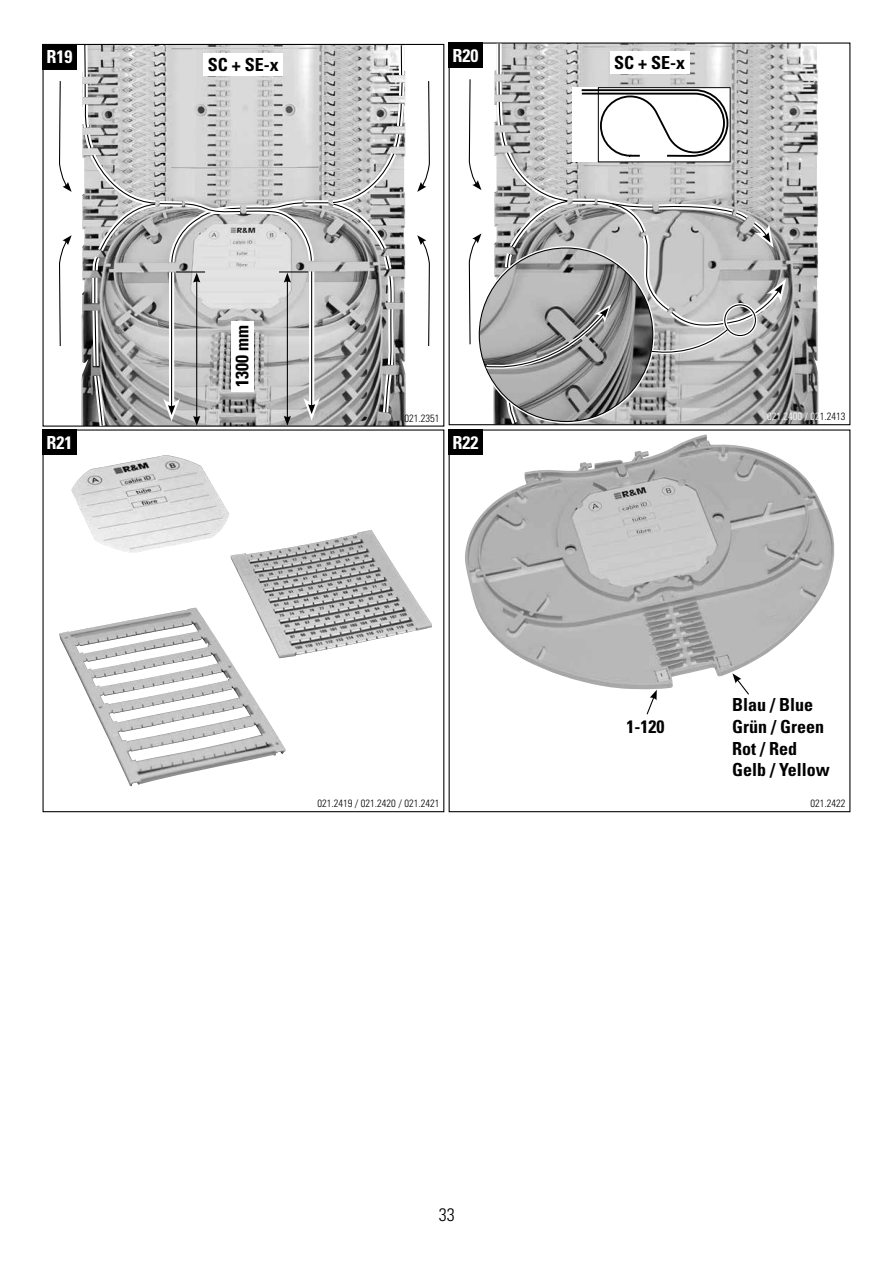
<style>
.page{position:relative;width:893px;height:1263px;background:#fff}
.page>*{position:absolute;margin:0;border:0;box-sizing:border-box;transform-origin:0 0}
.t1{font:700 condensed 18px/21.6px "Univers LT Std";color:#000}
.t2{font:700 condensed 18px "Univers LT Std";color:#fff}
.t3{font:300 condensed 18px "Univers LT Std";color:#000}
.t4{font:300 condensed 10.5px "Univers LT Std";color:#000}
.t5{font:300 condensed 10.5px "Univers LT Std";color:#fff}
.s1{color:#000}
</style>
<div class="page">
<img style="left:88px;top:46px;width:318px;height:31px">
<div style="left:43px;top:44px;width:34px;height:25px;background:#000"></div>
<svg style="left:59px;top:81px;width:13px;height:111px"></svg>
<svg style="left:59px;top:235px;width:13px;height:111px"></svg>
<svg style="left:417px;top:235px;width:13px;height:111px"></svg>
<svg style="left:417px;top:81px;width:13px;height:111px"></svg>
<hr style="left:84px;top:45px;width:2px;height:32px;background:#000">
<svg style="left:399px;top:45px;width:5px;height:30px"></svg>
<hr style="left:401px;top:45px;width:1px;height:30px;background:#000">
<div style="left:204px;top:53px;width:79px;height:22px;background:#fff"></div>
<svg style="left:80px;top:77px;width:327px;height:350px;background:#b8b8b8"></svg>
<img style="left:494px;top:45px;width:324px;height:378px">
<div style="left:449px;top:43px;width:34px;height:25px;background:#000"></div>
<div style="left:496px;top:44px;width:6px;height:30px;background:#fff"></div>
<hr style="left:498px;top:44px;width:2px;height:30px;background:#000">
<svg style="left:468px;top:78px;width:318px;height:348px"></svg>
<div style="left:610px;top:51px;width:79px;height:22px;background:#fff"></div>
<img style="left:465px;top:434px;width:369px;height:255px">
<div style="left:449px;top:429px;width:34px;height:26px;background:#000"></div>
<img style="left:71px;top:455px;width:158px;height:98px">
<div style="left:43px;top:429px;width:34px;height:26px;background:#000"></div>
<img style="left:231px;top:530px;width:201px;height:128px">
<img style="left:59px;top:608px;width:227px;height:178px">
<svg style="left:646px;top:690px;width:11px;height:25px"></svg>
<svg style="left:732px;top:673px;width:18px;height:22px"></svg>
<p class="t2" style="left:47px;top:46px;width:27px">R19</p>
<p class="t2" style="left:47px;top:431px;width:27px">R21</p>
<p class="t1" style="left:208px;top:53px;width:73px">SC + SE-x</p>
<p class="t1" style="left:231px;top:387px;width:63px;rotate:-90deg">1300 mm</p>
<p class="t2" style="left:453px;top:44px;width:27px">R20</p>
<p class="t4" style="left:405px;top:412px;width:36px">021.2351</p>
<p class="t2" style="left:453px;top:431px;width:27px">R22</p>
<p class="t4" style="left:317px;top:797px;width:124px">021.2419 / 021.2420 / 021.2421</p>
<p class="t1" style="left:614px;top:51px;width:73px">SC + SE-x</p>
<p class="t5" style="left:767px;top:410px;width:80px">021.2400 / 02<span class="s1">1.2413</span></p>
<p class="t1" style="left:627px;top:715px;width:39px">1-120</p>
<p class="t1" style="left:732px;top:694px;width:99px">Blau / Blue<br>Grün / Green<br>Rot / Red<br>Gelb / Yellow</p>
<p class="t4" style="left:811px;top:797px;width:36px">021.2422</p>
<p class="t3" style="left:439px;top:1203px;width:17px">33</p>
</div>
